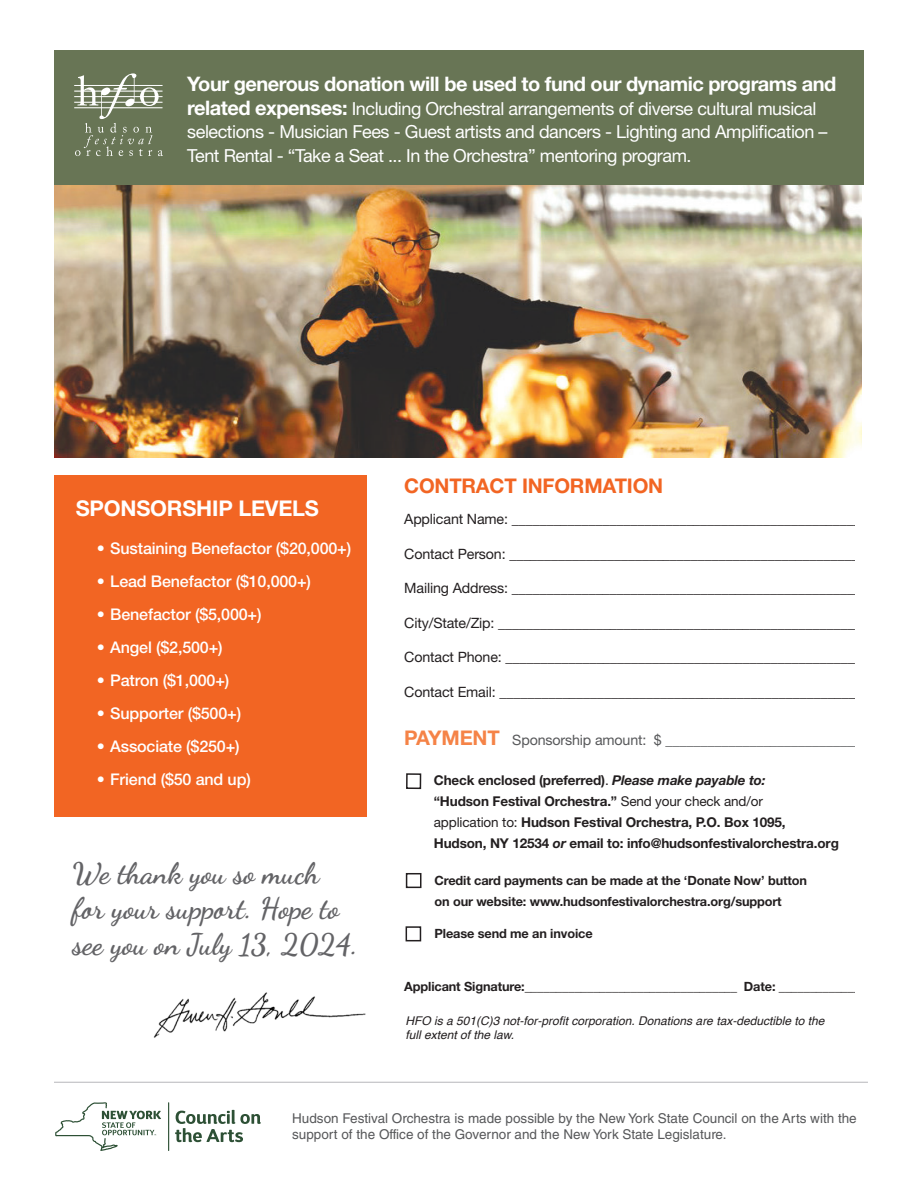
<style>
.page{position:relative;width:918px;height:1188px;background:#fff}
.page>*{position:absolute;margin:0;border:0;box-sizing:border-box;transform-origin:0 0}
.t1{font:29.7px "Dancing Script";color:#636366}
.t2{font:700 21.75px "Helvetica Neue LT Std";letter-spacing:-.01em;color:#fff}
.t3{font:700 20.25px "Helvetica Neue LT Std";letter-spacing:-.01em;color:#f26523}
.t4{font:700 20.25px "Helvetica Neue LT Std";letter-spacing:-.01em;color:#f58347}
.t5{font:700 20.1px "Helvetica Neue LT Std";letter-spacing:-.025em;color:#fff}
.t6{font:18px/23.4px "Helvetica Neue LT Std";letter-spacing:-.025em;color:#fff}
.t7{font:500 16.05px "Helvetica Neue LT Std";letter-spacing:-.01em;color:#fff}
.t8{font:14.25px "Helvetica Neue LT Std";letter-spacing:-.01em;color:#231f20}
.t9{font:14.25px "Helvetica Neue LT Std";letter-spacing:-.01em;color:#57585a}
.t10{font:700 13.5px/21px "Helvetica Neue LT Std";letter-spacing:-.01em;color:#231f20}
.t11{font:13.5px/16.2px "Helvetica LT Std";color:#57585a}
.t12{font:700 12.75px/21px "Helvetica Neue LT Std";letter-spacing:-.01em;color:#231f20}
.t13{font:italic 12px/14.4px "Helvetica";color:#231f20}
.s1{font-weight:700;font-size:20.1px}
.s2{font-weight:400}
.s3{font-style:italic}
</style>
<div class="page">
<div style="left:54px;top:475px;width:312px;height:342px;background:#f26523"></div>
<img style="left:54px;top:185px;width:808px;height:273px">
<div style="left:54px;top:51px;width:810px;height:134px;background:#687555"></div>
<img style="left:154px;top:992px;width:212px;height:46px">
<svg style="left:175px;top:1110px;width:86px;height:32px"></svg>
<hr style="left:168px;top:1102px;width:1px;height:49px;background:#2d5035">
<svg style="left:55px;top:1102px;width:106px;height:49px"></svg>
<div style="left:406px;top:773px;width:15px;height:16px;border:2px solid #231f20"></div>
<div style="left:406px;top:873px;width:15px;height:15px;border:2px solid #231f20"></div>
<div style="left:406px;top:926px;width:15px;height:15px;border:2px solid #231f20"></div>
<hr style="left:74px;top:85px;width:88px;height:1px;background:#fff">
<hr style="left:74px;top:107px;width:88px;height:1px;background:#fff">
<hr style="left:74px;top:102px;width:88px;height:1px;background:#fff">
<hr style="left:74px;top:91px;width:88px;height:1px;background:#fff">
<hr style="left:74px;top:96px;width:88px;height:1px;background:#fff">
<svg style="left:75px;top:73px;width:88px;height:83px"></svg>
<hr style="left:54px;top:1082px;width:814px;height:1px;background:#b6b7bb">
<p class="t5" style="left:187px;top:72px;width:651px">Your generous donation will be used to fund our dynamic programs and</p>
<p class="t6" style="left:187px;top:97px;width:631px"><span class="s1">related expenses:</span> Including Orchestral arrangements of diverse cultural musical</p>
<p class="t6" style="left:187px;top:120px;width:642px">selections - Musician Fees - Guest artists and dancers - Lighting and Amplification –<br>Tent Rental - “Take a Seat ... In the Orchestra” mentoring program.</p>
<p class="t2" style="left:76px;top:494px;width:245px">SPONSORSHIP LEVELS</p>
<p class="t7" style="left:97px;top:539px;width:256px">• Sustaining Benefactor ($20,000+)</p>
<p class="t7" style="left:97px;top:572px;width:216px">• Lead Benefactor ($10,000+)</p>
<p class="t7" style="left:97px;top:605px;width:166px">• Benefactor ($5,000+)</p>
<p class="t7" style="left:97px;top:638px;width:127px">• Angel ($2,500+)</p>
<p class="t7" style="left:97px;top:671px;width:134px">• Patron ($1,000+)</p>
<p class="t7" style="left:97px;top:704px;width:146px">• Supporter ($500+)</p>
<p class="t7" style="left:97px;top:737px;width:144px">• Associate ($250+)</p>
<p class="t7" style="left:97px;top:770px;width:156px">• Friend ($50 and up)</p>
<p class="t1" style="left:72px;top:850px;width:249px">We thank you so much</p>
<p class="t1" style="left:72px;top:886px;width:268px">for your support. Hope to</p>
<p class="t1" style="left:72px;top:921px;width:287px">see you on July 13, 2024.</p>
<p class="t3" style="left:404px;top:473px;width:260px">CONTRACT INFORMATION</p>
<p class="t8" style="left:404px;top:511px;width:458px">Applicant Name: __________________________________________________</p>
<p class="t8" style="left:404px;top:545px;width:456px">Contact Person: __________________________________________________</p>
<p class="t8" style="left:404px;top:580px;width:458px">Mailing Address: __________________________________________________</p>
<p class="t8" style="left:404px;top:614px;width:459px">City/State/Zip: ____________________________________________________</p>
<p class="t8" style="left:404px;top:649px;width:459px">Contact Phone: ___________________________________________________</p>
<p class="t8" style="left:404px;top:683px;width:460px">Contact Email: ____________________________________________________</p>
<p class="t4" style="left:404px;top:725px;width:97px">PAYMENT</p>
<p class="t9" style="left:512px;top:731px;width:350px">Sponsorship amount: $ ____________________________</p>
<p class="t10" style="left:434px;top:769px;width:333px">Check enclosed (preferred)<span class="s2">.</span> <span class="s3">Please make payable to: </span>“Hudson Festival Orchestra.” <span class="s2">Send your check and/or</span></p>
<p class="t10" style="left:434px;top:811px;width:353px"><span class="s2">application to:</span> Hudson Festival Orchestra, P.O. Box 1095,</p>
<p class="t10" style="left:434px;top:832px;width:407px">Hudson, NY 12534 <span class="s3">or</span> email to: info@hudsonfestivalorchestra.org</p>
<p class="t12" style="left:435px;top:870px;width:374px">Credit card payments can be made at the ‘Donate Now’ button on our website: www.hudsonfestivalorchestra.org/support</p>
<p class="t12" style="left:435px;top:922px;width:160px">Please send me an invoice</p>
<p class="t12" style="left:404px;top:975px;width:457px">Applicant Signature:__________________________________ Date: _____________</p>
<p class="t13" style="left:406px;top:1014px;width:420px">HFO is a 501(C)3 not-for-profit corporation. Donations are tax-deductible to the full extent of the law.</p>
<p class="t11" style="left:292px;top:1110px;width:566px">Hudson Festival Orchestra is made possible by the New York State Council on the Arts with the support of the Office of the Governor and the New York State Legislature.</p>
</div>
